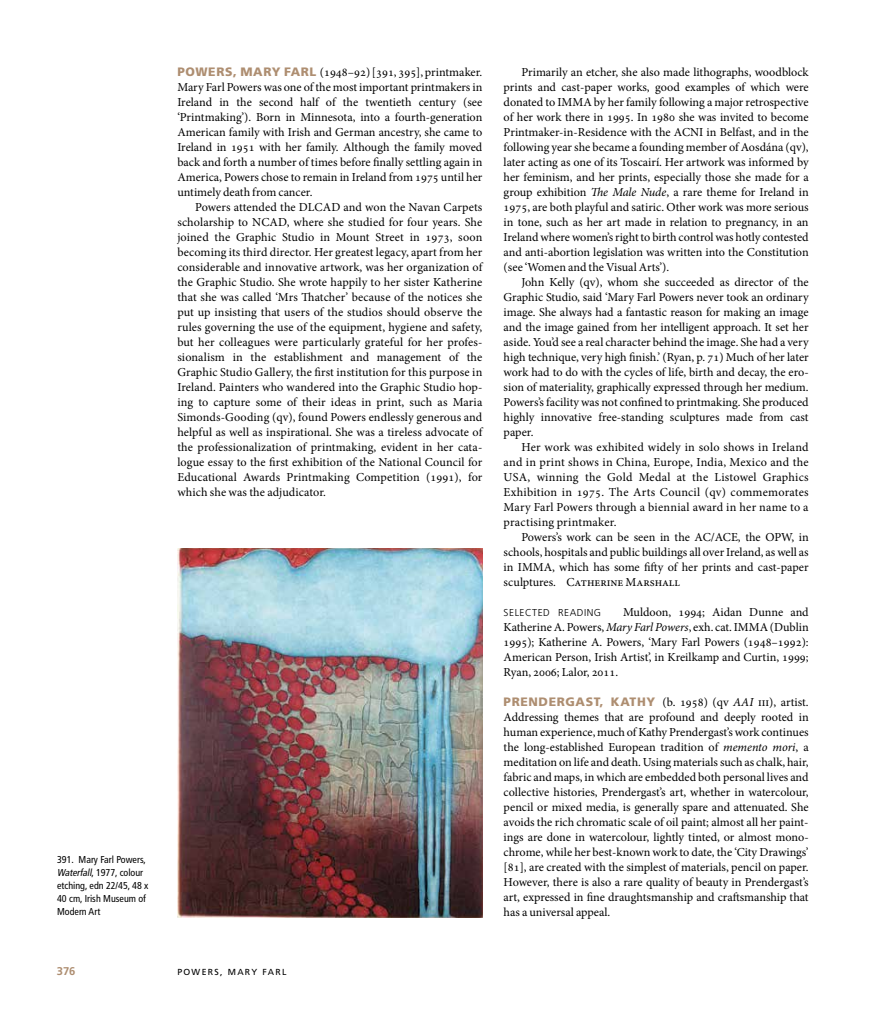
<style>
.page{position:relative;width:869px;height:1010px;background:#fff}
.page>*{position:absolute;margin:0;border:0;box-sizing:border-box;transform-origin:0 0}
.t1{font:12.25px/15px "Minion Pro";color:#000;text-align:justify}
.t2{font:700 11.25px "Frutiger LT Std";color:#ae8e71}
.t3{font:condensed 10px/13.1px "Frutiger LT Std";color:#000}
.t4{font:300 10px "Frutiger LT Std";letter-spacing:.05em;color:#000}
.t5{font:8.75px "Frutiger LT Std";letter-spacing:.15em;color:#000}
.s1{font-family:"Frutiger LT Std";font-weight:900;color:#ae8e71}
.s2{font-style:italic}
</style>
<div class="page">
<img style="left:177px;top:549px;width:305px;height:368px">
<p class="t1" style="left:177px;top:65px;width:306px"><span class="s1">POWERS, MARY FARL</span> (1948–92) [391, 395], printmaker.<br>Mary Farl Powers was one of the most important printmakers in Ireland in the second half of the twentieth century (see ‘Printmaking’). Born in Minnesota, into a fourth-generation American family with Irish and German ancestry, she came to Ireland in 1951 with her family. Although the family moved back and forth a number of times before finally settling again in America, Powers chose to remain in Ireland from 1975 until her untimely death from cancer.</p>
<p class="t1" style="left:177px;top:200px;width:306px;text-indent:18px">Powers attended the DLCAD and won the Navan Carpets scholarship to NCAD, where she studied for four years. She joined the Graphic Studio in Mount Street in 1973, soon becoming its third director. Her greatest legacy, apart from her considerable and innovative artwork, was her organization of the Graphic Studio. She wrote happily to her sister Katherine that she was called ‘Mrs Thatcher’ because of the notices she put up insisting that users of the studios should observe the rules governing the use of the equipment, hygiene and safety, but her colleagues were particularly grateful for her profes&shy;sionalism in the establishment and management of the Graphic Studio Gallery, the first institution for this purpose in Ireland. Painters who wandered into the Graphic Studio hop&shy;ing to capture some of their ideas in print, such as Maria Simonds-Gooding (qv), found Powers endlessly generous and helpful as well as inspirational. She was a tireless advocate of the professionalization of printmaking, evident in her cata&shy;logue essay to the first exhibition of the National Council for Educational Awards Printmaking Competition (1991), for which she was the adjudicator.</p>
<p class="t3" style="left:57px;top:853px;width:93px">391. Mary Farl Powers,<br><span class="s2">Waterfall</span>, 1977, colour etching, edn 22/45, 48 x<br>40 cm, Irish Museum of<br>Modern Art</p>
<p class="t2" style="left:57px;top:964px;width:20px">376</p>
<p class="t5" style="left:177px;top:966px;width:110px">POWERS, MARY FARL</p>
<p class="t1" style="left:503px;top:65px;width:306px;text-indent:18px">Primarily an etcher, she also made lithographs, woodblock prints and cast-paper works, good examples of which were donated to IMMA by her family following a major retrospective of her work there in 1995. In 1980 she was invited to become Printmaker-in-Residence with the ACNI in Belfast, and in the following year she became a founding member of Aosdána (qv), later acting as one of its Toscairí. Her artwork was informed by her feminism, and her prints, especially those she made for a group exhibition <span class="s2">The Male Nude</span>, a rare theme for Ireland in 1975, are both playful and satiric. Other work was more serious in tone, such as her art made in relation to pregnancy, in an Ireland where women’s right to birth control was hotly contested and anti-abortion legislation was written into the Constitution (see ‘Women and the Visual Arts’).</p>
<p class="t1" style="left:503px;top:275px;width:306px;text-indent:18px">John Kelly (qv), whom she succeeded as director of the Graphic Studio, said ‘Mary Farl Powers never took an ordinary image. She always had a fantastic reason for making an image and the image gained from her intelligent approach. It set her aside. You’d see a real character behind the image. She had a very high technique, very high finish.’ (Ryan, p. 71) Much of her later work had to do with the cycles of life, birth and decay, the ero&shy;sion of materiality, graphically expressed through her medium.<br>Powers’s facility was not confined to printmaking. She produced highly innovative free-standing sculptures made from cast paper.</p>
<p class="t1" style="left:503px;top:440px;width:306px;text-indent:18px">Her work was exhibited widely in solo shows in Ireland and in print shows in China, Europe, India, Mexico and the USA, winning the Gold Medal at the Listowel Graphics Exhibition in 1975. The Arts Council (qv) commemorates Mary Farl Powers through a biennial award in her name to a practising printmaker.</p>
<p class="t1" style="left:503px;top:530px;width:306px;text-indent:18px">Powers’s work can be seen in the AC/ACE, the OPW, in schools, hospitals and public buildings all over Ireland, as well as in IMMA, which has some fifty of her prints and cast-paper sculptures. Catherine Marshall</p>
<p class="t4" style="left:503px;top:607px;width:99px">SELECTED READING</p>
<p class="t1" style="left:503px;top:605px;width:306px;text-indent:119px">Muldoon, 1994; Aidan Dunne and Katherine A. Powers, <span class="s2">Mary Farl Powers</span>, exh. cat. IMMA (Dublin 1995); Katherine A. Powers, ‘Mary Farl Powers (1948–1992):<br>American Person, Irish Artist’, in Kreilkamp and Curtin, 1999; Ryan, 2006; Lalor, 2011.</p>
<p class="t1" style="left:503px;top:695px;width:306px"><span class="s1">PRENDERGAST, KATHY</span> (b. 1958) (qv <span class="s2">AAI</span> iii), artist.<br>Addressing themes that are profound and deeply rooted in human experience, much of Kathy Prendergast’s work continues the long-established European tradition of <span class="s2">memento mori</span>, a meditation on life and death. Using materials such as chalk, hair, fabric and maps, in which are embedded both personal lives and collective histories, Prendergast’s art, whether in watercolour, pencil or mixed media, is generally spare and attenuated. She avoids the rich chromatic scale of oil paint; almost all her paint&shy;ings are done in watercolour, lightly tinted, or almost mono&shy;chrome, while her best-known work to date, the ‘City Drawings’ [81], are created with the simplest of materials, pencil on paper.<br>However, there is also a rare quality of beauty in Prendergast’s art, expressed in fine draughtsmanship and craftsmanship that has a universal appeal.</p>
</div>
